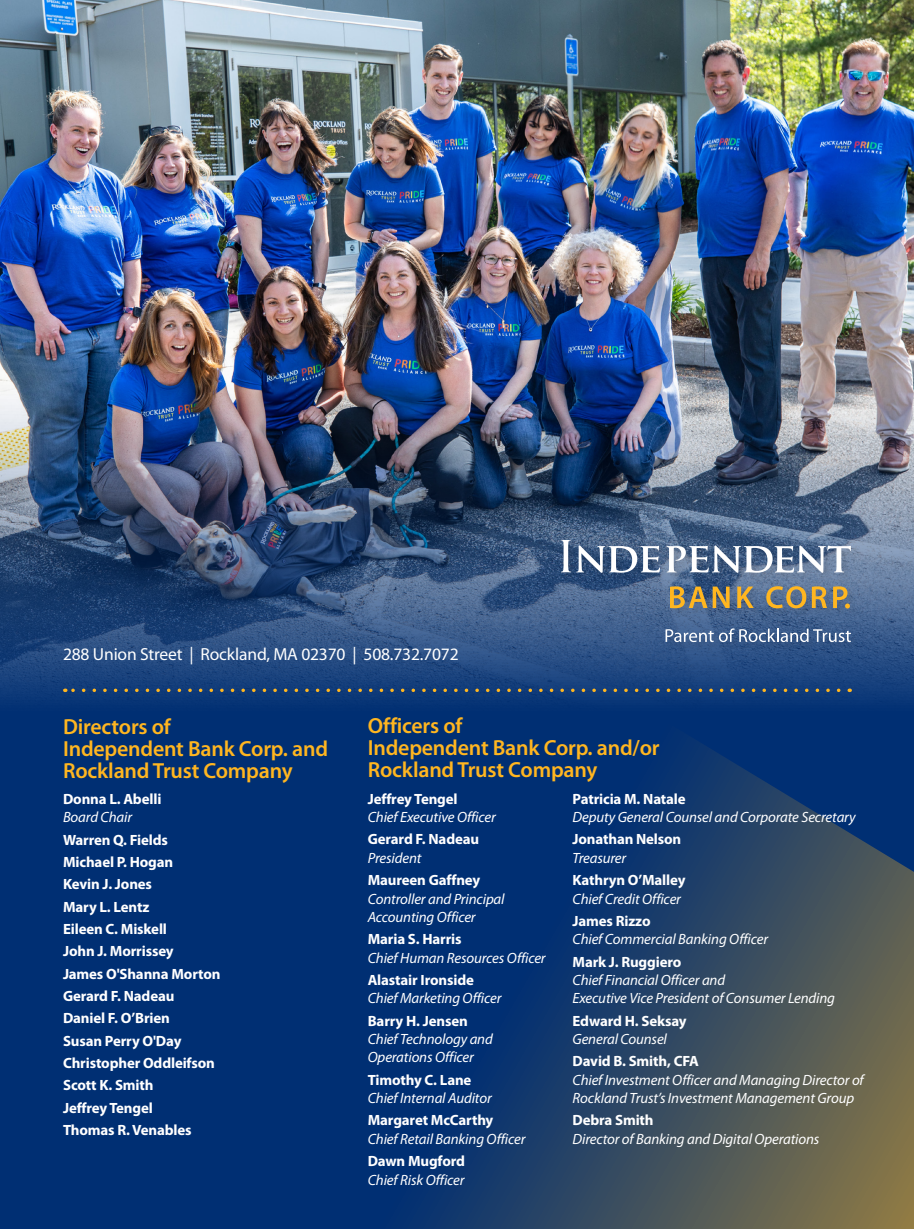
<style>
.page{position:relative;width:914px;height:1229px;background:#fff}
.page>*{position:absolute;margin:0;border:0;box-sizing:border-box;transform-origin:0 0}
.List_of_Names_Titles{font:600 21.88px/21.9px "Myriad Pro";letter-spacing:-.01em;color:#ffb620}
.t1{font:17.5px "Myriad Pro";letter-spacing:-.01em;color:#fff}
.List_of_Names_-_whit{font:italic 14.88px/18.4px "Myriad Pro";letter-spacing:-.01em;color:#fff}
.List_of_Names_-_whit-2{font:700 14.88px/18.4px "Myriad Pro";letter-spacing:-.01em;color:#fff}
.s1{font-weight:400;font-style:italic}
.s2{font-weight:700;font-style:normal}
</style>
<div class="page">
<div style="left:0;top:0;width:914px;height:1228px;background:#002f73"></div>
<svg style="left:424px;top:744px;width:490px;height:484px"></svg>
<img style="left:0;top:0;width:914px;height:700px">
<div style="left:559px;top:538px;width:301px;height:113px;background:#231f20;opacity:.15"></div>
<svg style="left:666px;top:545px;width:184px;height:28px;background:#8798af"></svg>
<svg style="left:560px;top:540px;width:100px;height:33px;background:#7286a2"></svg>
<svg style="left:665px;top:629px;width:48px;height:13px"></svg>
<svg style="left:719px;top:628px;width:132px;height:14px;background:#6b83a6"></svg>
<svg style="left:670px;top:586px;width:59px;height:22px"></svg>
<svg style="left:737px;top:586px;width:16px;height:22px"></svg>
<svg style="left:766px;top:586px;width:61px;height:22px"></svg>
<svg style="left:833px;top:586px;width:16px;height:22px"></svg>
<svg style="left:65px;top:688px;width:773px;height:4px"></svg>
<p class="t1" style="left:63px;top:643px;width:397px">288 Union Street | Rockland, MA 02370 | 508.732.7072</p>
<p class="List_of_Names_Titles" style="left:63px;top:715px;width:266px">Directors of<br>Independent Bank Corp. and<br>Rockland Trust Company</p>
<p class="List_of_Names_-_whit-2" style="left:63px;top:789px;width:100px">Donna L. Abelli<br><span class="s1">Board Chair</span></p>
<p class="List_of_Names_-_whit-2" style="left:63px;top:830px;width:106px">Warren Q. Fields</p>
<p class="List_of_Names_-_whit-2" style="left:63px;top:852px;width:112px">Michael P. Hogan</p>
<p class="List_of_Names_-_whit-2" style="left:63px;top:874px;width:90px">Kevin J. Jones</p>
<p class="List_of_Names_-_whit-2" style="left:63px;top:897px;width:88px">Mary L. Lentz</p>
<p class="List_of_Names_-_whit-2" style="left:63px;top:919px;width:105px">Eileen C. Miskell</p>
<p class="List_of_Names_-_whit-2" style="left:63px;top:941px;width:112px">John J. Morrissey</p>
<p class="List_of_Names_-_whit-2" style="left:63px;top:964px;width:159px">James O'Shanna Morton</p>
<p class="List_of_Names_-_whit-2" style="left:63px;top:986px;width:113px">Gerard F. Nadeau</p>
<p class="List_of_Names_-_whit-2" style="left:63px;top:1008px;width:108px">Daniel F. O’Brien</p>
<p class="List_of_Names_-_whit-2" style="left:63px;top:1031px;width:120px">Susan Perry O'Day</p>
<p class="List_of_Names_-_whit-2" style="left:63px;top:1053px;width:153px">Christopher Oddleifson</p>
<p class="List_of_Names_-_whit-2" style="left:63px;top:1075px;width:92px">Scott K. Smith</p>
<p class="List_of_Names_-_whit-2" style="left:63px;top:1097px;width:91px">Jeffrey Tengel</p>
<p class="List_of_Names_-_whit-2" style="left:63px;top:1120px;width:130px">Thomas R. Venables</p>
<p class="List_of_Names_Titles" style="left:368px;top:714px;width:293px">Officers of<br>Independent Bank Corp. and/or<br>Rockland Trust Company</p>
<p class="List_of_Names_-_whit" style="left:572px;top:789px;width:285px"><span class="s2">Patricia M. Natale<br></span>Deputy General Counsel and Corporate Secretary</p>
<p class="List_of_Names_-_whit-2" style="left:572px;top:829px;width:110px">Jonathan Nelson<br><span class="s1">Treasurer</span></p>
<p class="List_of_Names_-_whit" style="left:572px;top:870px;width:114px"><span class="s2">Kathryn O’Malley<br></span>Chief Credit Officer</p>
<p class="List_of_Names_-_whit" style="left:572px;top:911px;width:197px"><span class="s2">James Rizzo<br></span>Chief Commercial Banking Officer</p>
<p class="List_of_Names_-_whit" style="left:572px;top:952px;width:264px"><span class="s2">Mark J. Ruggiero<br></span>Chief Financial Officer and<br>Executive Vice President of Consumer Lending</p>
<p class="List_of_Names_-_whit-2" style="left:572px;top:1011px;width:116px">Edward H. Seksay<br><span class="s1">General Counsel</span></p>
<p class="List_of_Names_-_whit" style="left:572px;top:1052px;width:293px"><span class="s2">David B. Smith, CFA<br></span>Chief Investment Officer and Managing Director of<br>Rockland Trust’s Investment Management Group</p>
<p class="List_of_Names_-_whit" style="left:572px;top:1111px;width:248px"><span class="s2">Debra Smith<br></span>Director of Banking and Digital Operations</p>
<p class="List_of_Names_-_whit" style="left:368px;top:789px;width:130px"><span class="s2">Jeffrey Tengel<br></span>Chief Executive Officer</p>
<p class="List_of_Names_-_whit-2" style="left:368px;top:829px;width:113px">Gerard F. Nadeau<br><span class="s1">President</span></p>
<p class="List_of_Names_-_whit" style="left:368px;top:870px;width:138px"><span class="s2">Maureen Gaffney<br></span>Controller and Principal<br>Accounting Officer</p>
<p class="List_of_Names_-_whit" style="left:368px;top:929px;width:179px"><span class="s2">Maria S. Harris<br></span>Chief Human Resources Officer</p>
<p class="List_of_Names_-_whit" style="left:368px;top:970px;width:135px"><span class="s2">Alastair Ironside<br></span>Chief Marketing Officer</p>
<p class="List_of_Names_-_whit" style="left:368px;top:1011px;width:127px"><span class="s2">Barry H. Jensen<br></span>Chief Technology and<br>Operations Officer</p>
<p class="List_of_Names_-_whit" style="left:368px;top:1070px;width:125px"><span class="s2">Timothy C. Lane<br></span>Chief Internal Auditor</p>
<p class="List_of_Names_-_whit" style="left:368px;top:1111px;width:159px"><span class="s2">Margaret McCarthy<br></span>Chief Retail Banking Officer</p>
<p class="List_of_Names_-_whit" style="left:368px;top:1151px;width:99px"><span class="s2">Dawn Mugford<br></span>Chief Risk Officer</p>
</div>
